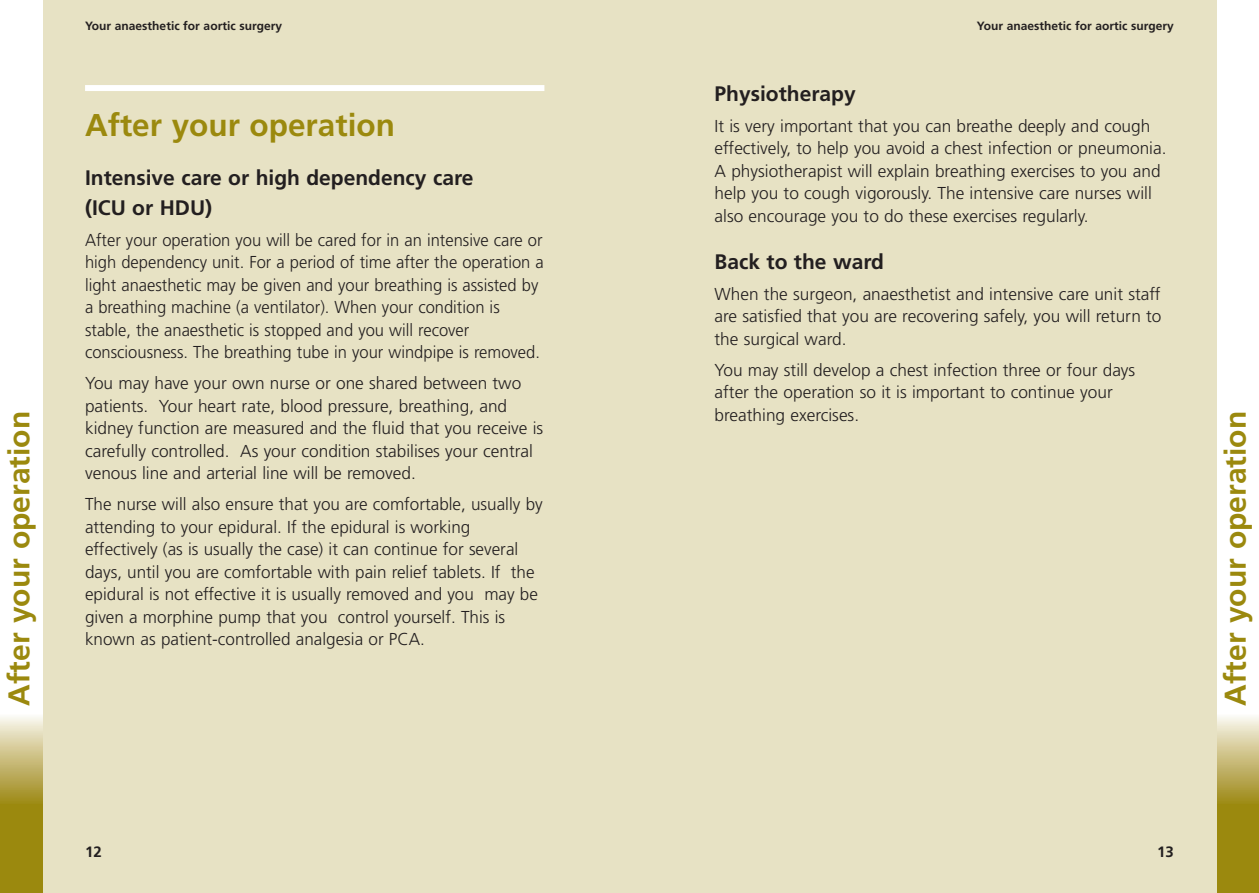
<style>
.page{position:relative;width:1259px;height:893px;background:#fff}
.page>*{position:absolute;margin:0;border:0;box-sizing:border-box;transform-origin:0 0}
.t1{font:700 31.5px "Frutiger";color:#9b890e}
.t2{font:700 30px "Frutiger";color:#9b890e}
.t3{font:700 21px/30px "Frutiger";color:#231f20}
.t4{font:300 17.25px/22.5px "Frutiger";color:#231f20}
.t5{font:300 17.25px/22.5px "Frutiger";color:#231f20;scale:.96 1}
.t6{font:700 15px "Frutiger";color:#231f20}
.t7{font:700 12px "Frutiger";color:#231f20}
</style>
<div class="page">
<div style="left:1216px;top:804px;width:43px;height:89px;background:#9b890e"></div>
<div style="left:1216px;top:714px;width:43px;height:90px;background:linear-gradient(to bottom,#fbf8f1,#9e8916)"></div>
<div style="left:43px;top:0;width:1173px;height:893px;background:#e7e2c4"></div>
<div style="left:0;top:804px;width:43px;height:89px;background:#9b890e"></div>
<div style="left:0;top:714px;width:43px;height:90px;background:linear-gradient(to bottom,#fbf8f1,#9e8916)"></div>
<div style="left:85px;top:85px;width:459px;height:6px;background:#fff"></div>
<h2 class="t2" style="left:7px;top:706px;width:296px;rotate:-90deg">After your operation</h2>
<p class="t7" style="left:85px;top:21px;width:198px">Your anaesthetic for aortic surgery</p>
<h1 class="t1" style="left:85px;top:112px;width:311px">After your operation</h1>
<p class="t3" style="left:85px;top:164px;width:390px">Intensive care or high dependency care (ICU or HDU)</p>
<p class="t5" style="left:85px;top:230px;width:479px">After your operation you will be cared for in an intensive care or high dependency unit. For a period of time after the operation a light anaesthetic may be given and your breathing is assisted by a breathing machine (a ventilator). When your condition is stable, the anaesthetic is stopped and you will recover consciousness. The breathing tube in your windpipe is removed.</p>
<p class="t4" style="left:85px;top:373px;width:460px">You may have your own nurse or one shared between two patients. Your heart rate, blood pressure, breathing, and kidney function are measured and the fluid that you receive is carefully controlled. As your condition stabilises your central venous line and arterial line will be removed.</p>
<p class="t4" style="left:85px;top:494px;width:459px">The nurse will also ensure that you are comfortable, usually by attending to your epidural. If the epidural is working effectively (as is usually the case) it can continue for several days, until you are comfortable with pain relief tablets. If the epidural is not effective it is usually removed and you may be given a morphine pump that you control yourself. This is known as patient-controlled analgesia or PCA.</p>
<p class="t6" style="left:85px;top:846px;width:18px">12</p>
<p class="t7" style="left:977px;top:21px;width:198px">Your anaesthetic for aortic surgery</p>
<p class="t3" style="left:714px;top:80px;width:143px">Physiotherapy</p>
<p class="t4" style="left:714px;top:116px;width:453px">It is very important that you can breathe deeply and cough effectively, to help you avoid a chest infection or pneumonia.<br>A physiotherapist will explain breathing exercises to you and help you to cough vigorously. The intensive care nurses will also encourage you to do these exercises regularly.</p>
<p class="t3" style="left:714px;top:248px;width:171px">Back to the ward</p>
<p class="t4" style="left:714px;top:284px;width:448px;text-align:justify">When the surgeon, anaesthetist and intensive care unit staff are satisfied that you are recovering safely, you will return to the surgical ward.</p>
<p class="t4" style="left:714px;top:360px;width:422px">You may still develop a chest infection three or four days after the operation so it is important to continue your breathing exercises.</p>
<h2 class="t2" style="left:1223px;top:706px;width:296px;rotate:-90deg">After your operation</h2>
<p class="t6" style="left:1157px;top:846px;width:18px">13</p>
</div>
